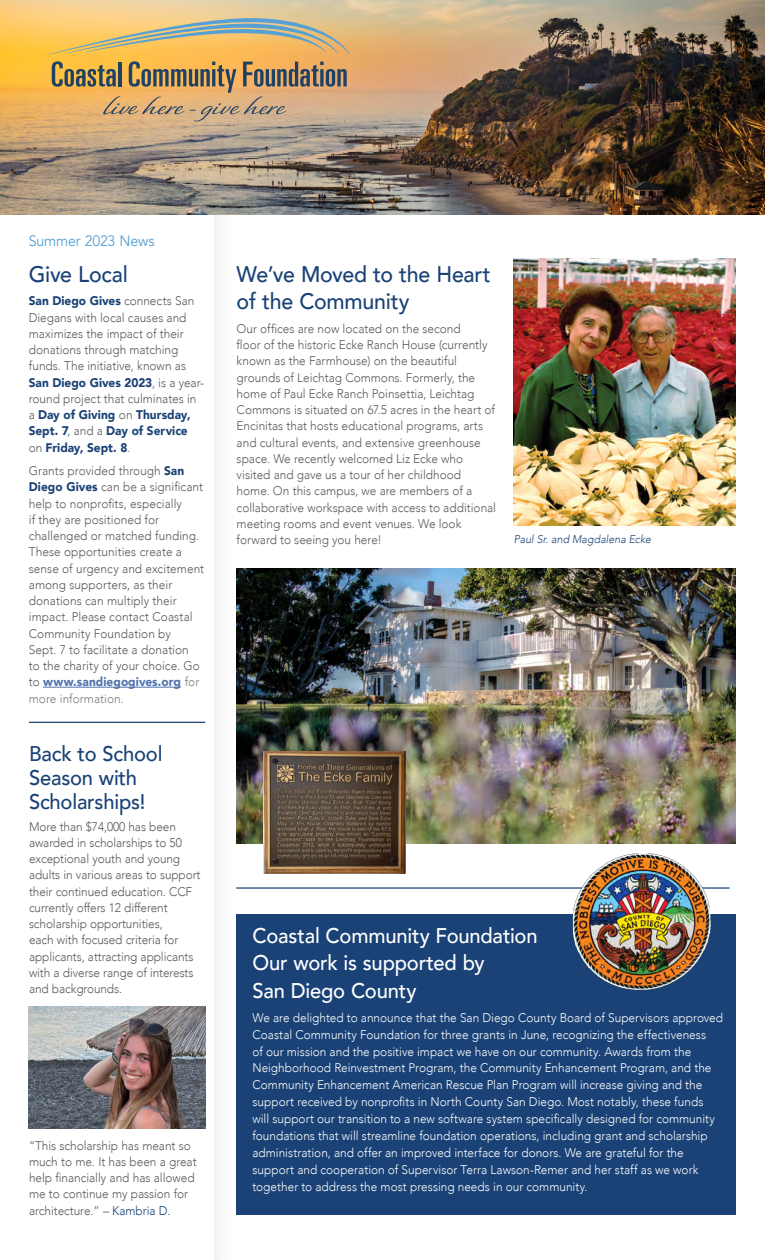
<style>
.page{position:relative;width:765px;height:1260px;background:#fff}
.page>*{position:absolute;margin:0;border:0;box-sizing:border-box;transform-origin:0 0}
.t1{font:500 22.5px/27.5px "Avenir";letter-spacing:-.01em;color:#1a4276;scale:.95 1}
.t2{font:500 21.25px/27.5px "Avenir";letter-spacing:-.01em;color:#fff;scale:.95 1}
.t3{font:500 21.25px/23.8px "Avenir";letter-spacing:-.01em;color:#1a4276;scale:.95 1}
.t4{font:15px "Avenir";letter-spacing:-.015em;color:#56a0d3;scale:.95 1}
.t5{font:300 12.5px/16.2px "Avenir";color:#58595b;scale:.95 1}
.t6{font:300 12.5px/16.9px "Avenir";color:#fff;scale:.95 1}
.t7{font:italic 300 11.25px "Avenir";color:#1a4276;scale:.95 1}
.s1{font-weight:900;color:#1a4276}
.s2{font-weight:900;color:#4f73ad}
.s3{color:#797a7d}
.s4{color:#1a4276}
</style>
<div class="page">
<div style="left:0;top:0;width:239px;height:1260px;background:#fafafa"></div>
<div style="left:0;top:0;width:214px;height:1260px;background:#fff"></div>
<img style="left:0;top:0;width:765px;height:215px">
<svg style="left:49px;top:18px;width:301px;height:37px;background:#d9bd7d"></svg>
<svg style="left:52px;top:61px;width:295px;height:60px;background:#c19d6b"></svg>
<img style="left:514px;top:259px;width:222px;height:267px">
<hr style="left:236px;top:887px;width:493px;height:2px;background:#1a4276">
<div style="left:236px;top:915px;width:500px;height:300px;background:#1a4276"></div>
<img style="left:237px;top:569px;width:499px;height:274px">
<img style="left:573px;top:853px;width:138px;height:137px">
<img style="left:264px;top:751px;width:142px;height:123px">
<hr style="left:43px;top:687px;width:138px;height:1px;background:#4f73ad">
<hr style="left:29px;top:722px;width:176px;height:1px;background:#1a4276">
<img style="left:29px;top:1006px;width:176px;height:123px">
<p class="t4" style="left:29px;top:232px;width:134px">Summer 2023 News</p>
<h1 class="t1" style="left:29px;top:259px;width:106px">Give Local</h1>
<p class="t5" style="left:29px;top:293px;width:186px"><span class="s1">San Diego Gives</span> connects San<br>Diegans with local causes and maximizes the impact of their donations through matching funds. The initiative, known as<br><span class="s1">San Diego Gives 2023</span>, is a year&shy;round project that culminates in a <span class="s1">Day of Giving</span> on <span class="s1">Thursday,<br>Sept. 7</span>, and a <span class="s1">Day of Service </span>on <span class="s1">Friday, Sept. 8</span>.</p>
<p class="t5" style="left:29px;top:463px;width:186px">Grants provided through <span class="s1">San<br>Diego Gives</span> can be a significant help to nonprofits, especially<br>if they are positioned for challenged or matched funding.<br>These opportunities create a sense of urgency and excitement among supporters, as their donations can multiply their impact. Please contact Coastal<br>Community Foundation by<br>Sept. 7 to facilitate a donation<br>to the charity of your choice. Go to <span class="s2">www.sandiegogives.org</span> <span class="s3">for more information.</span></p>
<h2 class="t3" style="left:29px;top:741px;width:142px">Back to School<br>Season with<br>Scholarships!</h2>
<p class="t5" style="left:29px;top:818px;width:182px">More than $74,000 has been awarded in scholarships to 50 exceptional youth and young adults in various areas to support their continued education. CCF currently offers 12 different scholarship opportunities,<br>each with focused criteria for applicants, attracting applicants with a diverse range of interests and backgrounds.</p>
<p class="t5" style="left:29px;top:1137px;width:178px">“This scholarship has meant so much to me. It has been a great help financially and has allowed me to continue my passion for architecture.” – <span class="s4">Kambria D.</span></p>
<h1 class="t1" style="left:237px;top:259px;width:269px">We’ve Moved to the Heart of the Community</h1>
<p class="t5" style="left:237px;top:320px;width:275px">Our offices are now located on the second<br>floor of the historic Ecke Ranch House (currently known as the Farmhouse) on the beautiful grounds of Leichtag Commons. Formerly, the home of Paul Ecke Ranch Poinsettia, Leichtag Commons is situated on 67.5 acres in the heart of Encinitas that hosts educational programs, arts and cultural events, and extensive greenhouse space. We recently welcomed Liz Ecke who visited and gave us a tour of her childhood home. On this campus, we are members of a collaborative workspace with access to additional meeting rooms and event venues. We look forward to seeing you here!</p>
<p class="t7" style="left:514px;top:532px;width:146px">Paul Sr. and Magdalena Ecke</p>
<h2 class="t2" style="left:252px;top:920px;width:302px">Coastal Community Foundation<br>Our work is supported by<br>San Diego County</h2>
<p class="t6" style="left:252px;top:1009px;width:497px">We are delighted to announce that the San Diego County Board of Supervisors approved Coastal Community Foundation for three grants in June, recognizing the effectiveness<br>of our mission and the positive impact we have on our community. Awards from the Neighborhood Reinvestment Program, the Community Enhancement Program, and the Community Enhancement American Rescue Plan Program will increase giving and the support received by nonprofits in North County San Diego. Most notably, these funds will support our transition to a new software system specifically designed for community foundations that will streamline foundation operations, including grant and scholarship administration, and offer an improved interface for donors. We are grateful for the support and cooperation of Supervisor Terra Lawson-Remer and her staff as we work together to address the most pressing needs in our community.</p>
</div>
